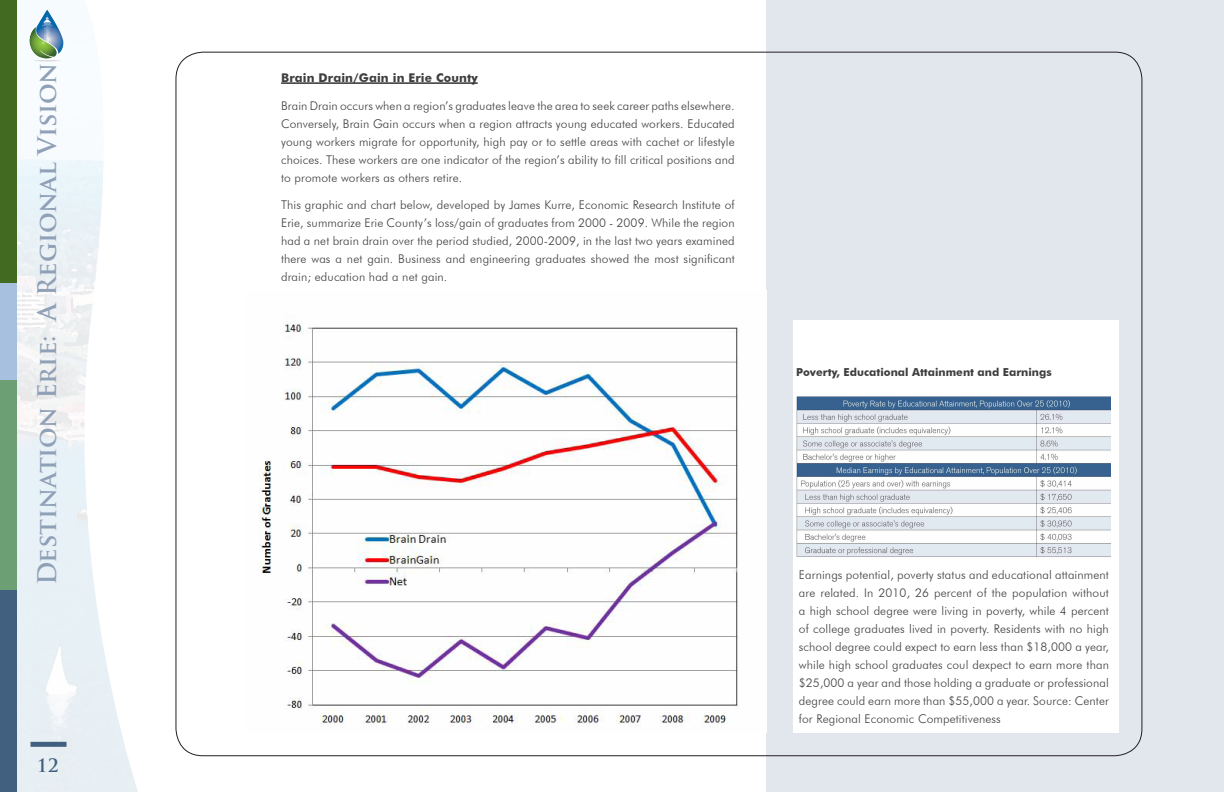
<style>
.page{position:relative;width:1224px;height:792px;background:#fff}
.page>*{position:absolute;margin:0;border:0;box-sizing:border-box;transform-origin:0 0}
.t1{font:700 25px "Trajan Pro";color:#8fa0b7}
.PAGE{font:700 18px "Trajan Pro";color:#415f7e}
.body_text{font:300 12px/18px "Futura BT";letter-spacing:.01em;color:#3e3e3f;text-align:justify}
.Heading_4{font:700 12px "Futura BT";letter-spacing:.01em;color:#3e3e3f}
.body_text-2{font:700 11px "Futura BT";color:#3e3e3f}
</style>
<div class="page">
<img style="left:17px;top:9px;width:50px;height:69px">
<div style="left:31px;top:742px;width:36px;height:5px;background:#415f7e"></div>
<div style="left:0;top:0;width:17px;height:284px;background:#436a21"></div>
<div style="left:0;top:284px;width:17px;height:97px;background:#a7c0e0"></div>
<div style="left:0;top:381px;width:17px;height:209px;background:#6d9f75"></div>
<div style="left:0;top:590px;width:17px;height:202px;background:#415f7e"></div>
<div style="left:766px;top:0;width:458px;height:792px;background:#e2e7ee"></div>
<div style="left:793px;top:320px;width:325px;height:412px;background:#fff"></div>
<img style="left:259px;top:322px;width:480px;height:405px">
<hr style="left:281px;top:82px;width:197px;height:2px;background:#3e3e3f">
<img style="left:796px;top:396px;width:314px;height:161px">
<h1 class="t1" style="left:31px;top:585px;width:524px;rotate:-90deg">Destination Erie: A Regional Vision</h1>
<p class="PAGE" style="left:37px;top:754px;width:23px">12</p>
<p class="Heading_4" style="left:281px;top:70px;width:198px">Brain Drain/Gain in Erie County</p>
<p class="body_text" style="left:281px;top:97px;width:455px">Brain Drain occurs when a region’s graduates leave the area to seek career paths elsewhere.<br>Conversely, Brain Gain occurs when a region attracts young educated workers. Educated young workers migrate for opportunity, high pay or to settle areas with cachet or lifestyle choices. These workers are one indicator of the region’s ability to fill critical positions and to promote workers as others retire.</p>
<p class="body_text" style="left:281px;top:196px;width:455px">This graphic and chart below, developed by James Kurre, Economic Research Institute of Erie, summarize Erie County’s loss/gain of graduates from 2000 - 2009. While the region had a net brain drain over the period studied, 2000-2009, in the last two years examined there was a net gain. Business and engineering graduates showed the most significant drain; education had a net gain.</p>
<p class="body_text-2" style="left:796px;top:366px;width:257px">Poverty, Educational Attainment and Earnings</p>
<p class="body_text" style="left:799px;top:565px;width:311px">Earnings potential, poverty status and educational attainment are related. In 2010, 26 percent of the population without a high school degree were living in poverty, while 4 percent of college graduates lived in poverty. Residents with no high school degree could expect to earn less than $18,000 a year, while high school graduates coul dexpect to earn more than $25,000 a year and those holding a graduate or professional degree could earn more than $55,000 a year. Source: Center for Regional Economic Competitiveness</p>
</div>
